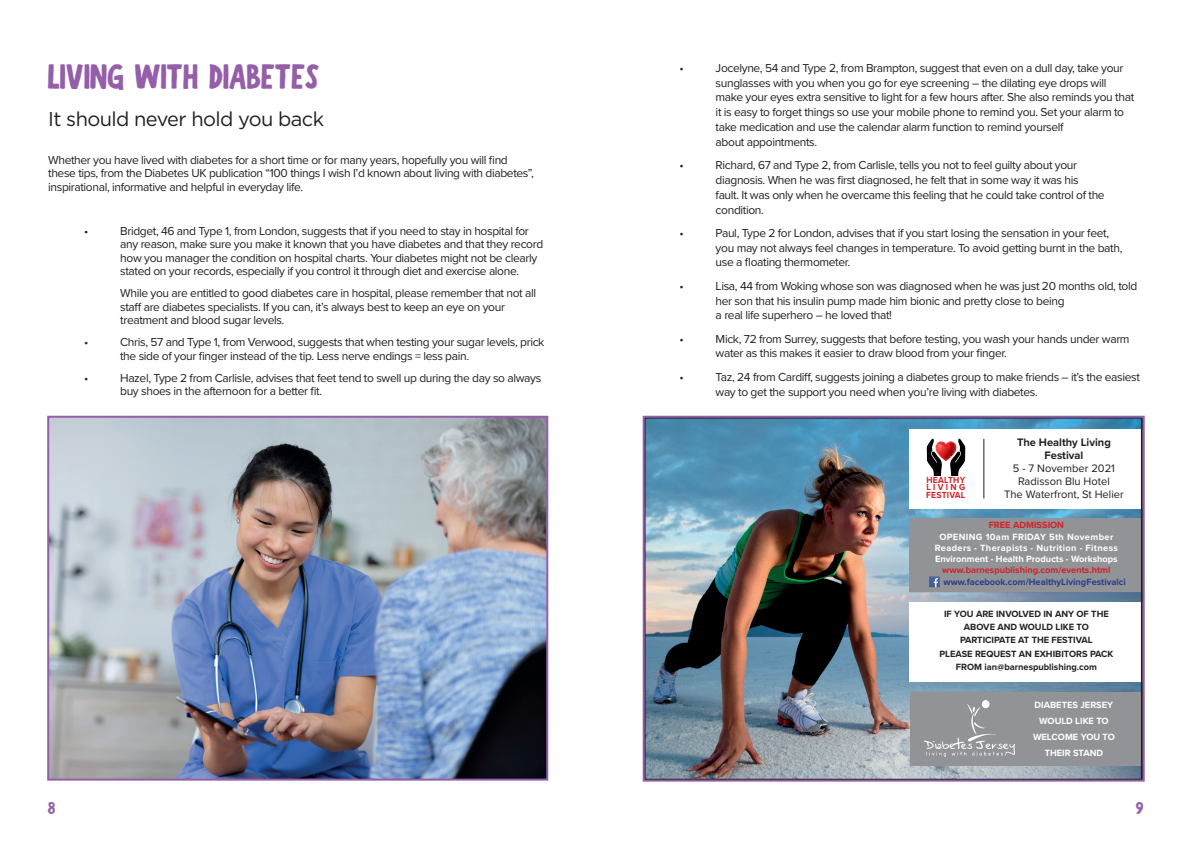
<style>
.page{position:relative;width:1191px;height:842px;background:#fff}
.page>*{position:absolute;margin:0;border:0;box-sizing:border-box;transform-origin:0 0}
.t1{font:35px "Boldoa Mat";color:#945fa8}
.t2{font:20px "Gotham";letter-spacing:-.03em;color:#231f20}
.t3{font:17px "Boldoa Mat";color:#945fa8}
.t4{font:12px/14.8px "Proxima Nova";letter-spacing:-.03em;color:#231f20}
.t5{font:11.2px/13.1px "Proxima Nova";color:#231f20;text-align:center}
.t6{font:700 11.2px/13.1px "Proxima Nova";color:#231f20;text-align:center}
.t7{font:700 9.4px/13.1px "Proxima Nova";color:#231f20;text-align:center}
.t8{font:700 9.4px/11.2px "Proxima Nova";letter-spacing:.04em;color:#fff;text-align:center}
.t9{font:700 9.4px "Proxima Nova";color:#d1232a}
.t10{font:700 9.4px/15.9px "Proxima Nova";color:#fff;text-align:center}
.t11{font:700 9.4px "Proxima Nova";color:#253f8e}
.t12{font:700 9.1px/7.3px "Proxima Nova S";letter-spacing:.03em;color:#d1232a;text-align:justify;scale:.93 1}
</style>
<div class="page">
<img style="left:50px;top:419px;width:495px;height:359px">
<div style="left:47px;top:416px;width:501px;height:365px;border:2px solid #945fa8"></div>
<img style="left:646px;top:420px;width:493px;height:358px">
<div style="left:909px;top:519px;width:233px;height:73px;background:#919396"></div>
<div style="left:909px;top:429px;width:233px;height:80px;background:#fff"></div>
<svg style="left:926px;top:439px;width:39px;height:36px"></svg>
<hr style="left:983px;top:439px;width:1px;height:59px;background:#231f20">
<svg style="left:929px;top:576px;width:10px;height:11px"></svg>
<div style="left:909px;top:602px;width:233px;height:80px;background:#fff"></div>
<div style="left:910px;top:692px;width:232px;height:73px;background:#919396"></div>
<img style="left:924px;top:701px;width:90px;height:55px">
<div style="left:642px;top:416px;width:502px;height:366px;border:2px solid #945fa8"></div>
<h1 class="t1" style="left:48px;top:56px;width:273px">LIVING WITH DIABETES</h1>
<h2 class="t2" style="left:48px;top:106px;width:277px">It should never hold you back</h2>
<p class="t4" style="left:48px;top:153px;width:487px;line-height:13.5px">Whether you have lived with diabetes for a short time or for many years, hopefully you will find these tips, from the Diabetes UK publication “100 things I wish I’d known about living with diabetes”, inspirational, informative and helpful in everyday life.</p>
<p class="t4" style="left:84px;top:223px;width:6px">•</p>
<p class="t4" style="left:120px;top:224px;width:424px;line-height:13.5px">Bridget, 46 and Type 1, from London, suggests that if you need to stay in hospital for any reason, make sure you make it known that you have diabetes and that they record how you manager the condition on hospital charts. Your diabetes might not be clearly stated on your records, especially if you control it through diet and exercise alone.</p>
<p class="t4" style="left:120px;top:287px;width:417px;line-height:13.5px">While you are entitled to good diabetes care in hospital, please remember that not all staff are diabetes specialists. If you can, it’s always best to keep an eye on your treatment and blood sugar levels.</p>
<p class="t4" style="left:84px;top:335px;width:6px">•</p>
<p class="t4" style="left:120px;top:336px;width:426px;line-height:13.5px">Chris, 57 and Type 1, from Verwood, suggests that when testing your sugar levels, prick the side of your finger instead of the tip. Less nerve endings = less pain.</p>
<p class="t4" style="left:84px;top:370px;width:6px">•</p>
<p class="t4" style="left:120px;top:371px;width:422px;line-height:13.5px">Hazel, Type 2 from Carlisle, advises that feet tend to swell up during the day so always buy shoes in the afternoon for a better fit.</p>
<p class="t4" style="left:679px;top:61px;width:6px">•</p>
<p class="t4" style="left:715px;top:61px;width:420px">Jocelyne, 54 and Type 2, from Brampton, suggest that even on a dull day, take your sunglasses with you when you go for eye screening – the dilating eye drops will make your eyes extra sensitive to light for a few hours after. She also reminds you that it is easy to forget things so use your mobile phone to remind you. Set your alarm to take medication and use the calendar alarm function to remind yourself<br>about appointments.</p>
<p class="t4" style="left:679px;top:158px;width:6px">•</p>
<p class="t4" style="left:715px;top:158px;width:390px">Richard, 67 and Type 2, from Carlisle, tells you not to feel guilty about your diagnosis. When he was first diagnosed, he felt that in some way it was his fault. It was only when he overcame this feeling that he could take control of the condition.</p>
<p class="t4" style="left:679px;top:226px;width:6px">•</p>
<p class="t4" style="left:715px;top:226px;width:408px">Paul, Type 2 for London, advises that if you start losing the sensation in your feet, you may not always feel changes in temperature. To avoid getting burnt in the bath, use a floating thermometer.</p>
<p class="t4" style="left:679px;top:279px;width:6px">•</p>
<p class="t4" style="left:715px;top:279px;width:423px">Lisa, 44 from Woking whose son was diagnosed when he was just 20 months old, told her son that his insulin pump made him bionic and pretty close to being<br>a real life superhero – he loved that!</p>
<p class="t4" style="left:679px;top:331px;width:6px">•</p>
<p class="t4" style="left:715px;top:331px;width:415px">Mick, 72 from Surrey, suggests that before testing, you wash your hands under warm water as this makes it easier to draw blood from your finger.</p>
<p class="t4" style="left:679px;top:370px;width:6px">•</p>
<p class="t4" style="left:715px;top:370px;width:426px">Taz, 24 from Cardiff, suggests joining a diabetes group to make friends – it’s the easiest way to get the support you need when you’re living with diabetes.</p>
<p class="t6" style="left:1017px;top:436px;width:95px">The Healthy Living<br>Festival</p>
<p class="t5" style="left:1004px;top:462px;width:121px">5 - 7 November 2021<br>Radisson Blu Hotel<br>The Waterfront, St Helier</p>
<p class="t9" style="left:988px;top:520px;width:77px">FREE ADMISSION</p>
<p class="t8" style="left:934px;top:531px;width:185px">OPENING 10am FRIDAY 5th November<br>Readers - Therapists - Nutrition - Fitness<br>Environment - Health Products - Workshops</p>
<p class="t9" style="left:942px;top:565px;width:170px">www.barnespublishing.com/events.html</p>
<p class="t11" style="left:943px;top:576px;width:184px">www.facebook.com/HealthyLivingFestivalci</p>
<p class="t7" style="left:939px;top:608px;width:176px">IF YOU ARE INVOLVED IN ANY OF THE<br>ABOVE AND WOULD LIKE TO<br>PARTICIPATE AT THE FESTIVAL<br>PLEASE REQUEST AN EXHIBITORS PACK<br>FROM ian@barnespublishing.com</p>
<p class="t10" style="left:1033px;top:697px;width:83px">DIABETES JERSEY<br>WOULD LIKE TO<br>WELCOME YOU TO<br>THEIR STAND</p>
<p class="t12" style="left:926px;top:477px;width:44px">HEALTHY LIVING FESTIVAL</p>
<h3 class="t3" style="left:48px;top:798px;width:9px">8</h3>
<h3 class="t3" style="left:1136px;top:798px;width:9px">9</h3>
</div>
